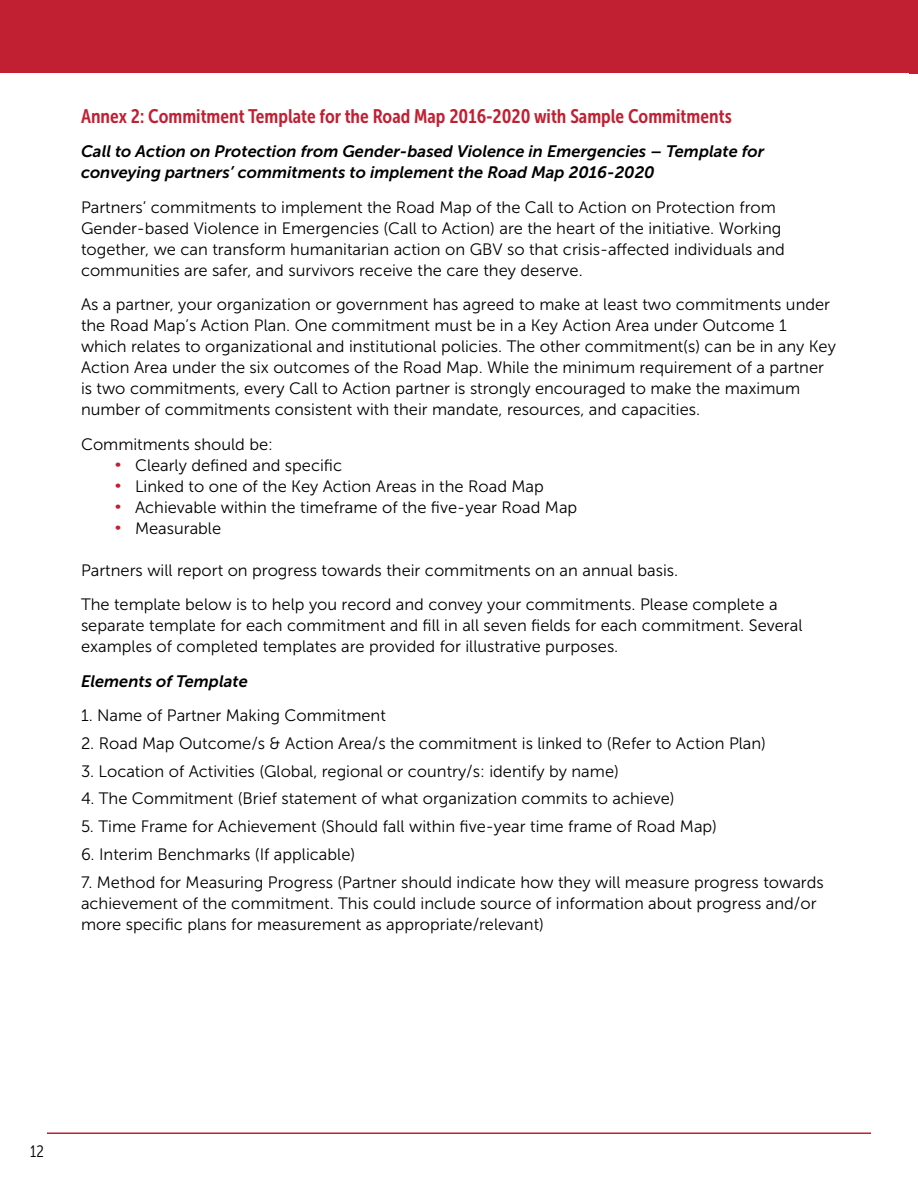
<style>
.page{position:relative;width:918px;height:1188px;background:#fff}
.page>*{position:absolute;margin:0;border:0;box-sizing:border-box;transform-origin:0 0}
.Heading_2{font:19.5px "Museo Sans Cond 700";color:#c12032}
.t1{font:16.5px/21px "Museo Sans 300";color:#000}
.t2{font:italic 16.5px/21px "Museo Sans 700";color:#000}
.t3{font:16.5px "Museo Sans Cond 300";color:#000}
.s1{font-size:14.85px;color:#c12032}
</style>
<div class="page">
<hr style="left:47px;top:1132px;width:824px;height:2px;background:#c12032">
<div style="left:0;top:0;width:918px;height:73px;background:#c12032"></div>
<div style="left:909px;top:0;width:9px;height:74px;background:#c12032"></div>
<h2 class="Heading_2" style="left:81px;top:105px;width:652px">Annex 2: Commitment Template for the Road Map 2016-2020 with Sample Commitments</h2>
<p class="t2" style="left:81px;top:141px;width:685px">Call to Action on Protection from Gender-based Violence in Emergencies – Template for conveying partners’ commitments to implement the Road Map 2016-2020</p>
<p class="t1" style="left:81px;top:197px;width:706px">Partners’ commitments to implement the Road Map of the Call to Action on Protection from Gender-based Violence in Emergencies (Call to Action) are the heart of the initiative. Working together, we can transform humanitarian action on GBV so that crisis-affected individuals and communities are safer, and survivors receive the care they deserve.</p>
<p class="t1" style="left:81px;top:294px;width:756px">As a partner, your organization or government has agreed to make at least two commitments under the Road Map’s Action Plan. One commitment must be in a Key Action Area under Outcome 1 which relates to organizational and institutional policies. The other commitment(s) can be in any Key Action Area under the six outcomes of the Road Map. While the minimum requirement of a partner is two commitments, every Call to Action partner is strongly encouraged to make the maximum number of commitments consistent with their mandate, resources, and capacities.</p>
<p class="t1" style="left:81px;top:434px;width:194px">Commitments should be:</p>
<p class="t1" style="left:115px;top:455px;width:229px"><span class="s1">•</span> Clearly defined and specific</p>
<p class="t1" style="left:115px;top:476px;width:431px"><span class="s1">•</span> Linked to one of the Key Action Areas in the Road Map</p>
<p class="t1" style="left:115px;top:497px;width:464px"><span class="s1">•</span> Achievable within the timeframe of the five-year Road Map</p>
<p class="t1" style="left:115px;top:518px;width:108px"><span class="s1">•</span> Measurable</p>
<p class="t1" style="left:81px;top:560px;width:599px">Partners will report on progress towards their commitments on an annual basis.</p>
<p class="t1" style="left:81px;top:594px;width:723px">The template below is to help you record and convey your commitments. Please complete a separate template for each commitment and fill in all seven fields for each commitment. Several examples of completed templates are provided for illustrative purposes.</p>
<p class="t2" style="left:81px;top:670px;width:168px">Elements of Template</p>
<p class="t1" style="left:81px;top:705px;width:306px">1. Name of Partner Making Commitment</p>
<p class="t1" style="left:81px;top:733px;width:687px">2. Road Map Outcome/s &amp; Action Area/s the commitment is linked to (Refer to Action Plan)</p>
<p class="t1" style="left:81px;top:761px;width:539px">3. Location of Activities (Global, regional or country/s: identify by name)</p>
<p class="t1" style="left:81px;top:788px;width:595px">4. The Commitment (Brief statement of what organization commits to achieve)</p>
<p class="t1" style="left:81px;top:816px;width:638px">5. Time Frame for Achievement (Should fall within five-year time frame of Road Map)</p>
<p class="t1" style="left:81px;top:844px;width:276px">6. Interim Benchmarks (If applicable)</p>
<p class="t1" style="left:81px;top:872px;width:744px">7. Method for Measuring Progress (Partner should indicate how they will measure progress towards achievement of the commitment. This could include source of information about progress and/or more specific plans for measurement as appropriate/relevant)</p>
<p class="t3" style="left:30px;top:1143px;width:15px">12</p>
</div>
